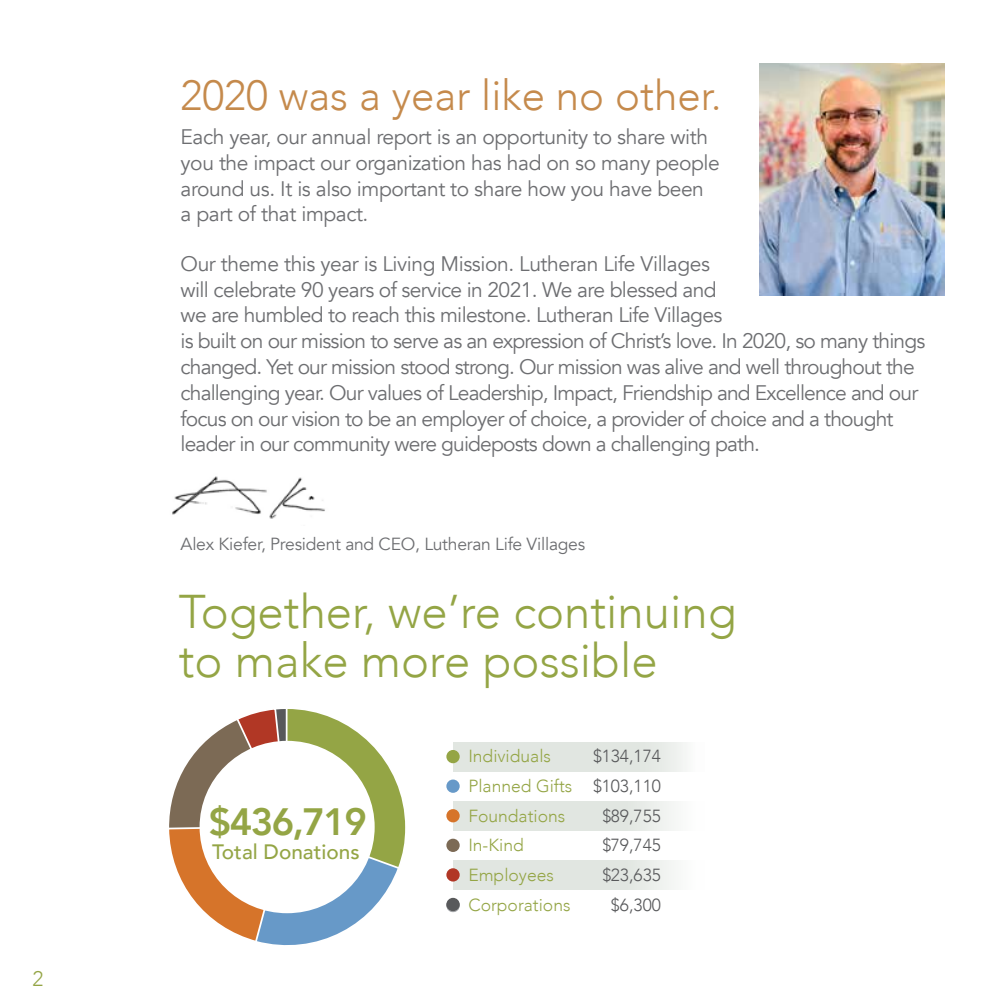
<style>
.page{position:relative;width:1008px;height:1008px;background:#fff}
.page>*{position:absolute;margin:0;border:0;box-sizing:border-box;transform-origin:0 0}
.t1{font:300 47.25px/49px "Avenir";color:#94a545}
.t2{font:300 42px "Avenir";color:#c58a4c}
.t3{font:800 37.98px "Avenir";letter-spacing:-.04em;color:#94a545}
.t4{font:21px/25.7px "Avenir";letter-spacing:-.04em;color:#6d6e71}
.t5{font:21px/25.7px "Avenir";letter-spacing:-.02em;color:#6d6e71}
.t6{font:300 21px "Avenir";color:#94a545}
.t7{font:500 20.82px "Avenir";color:#94a545}
.t8{font:300 17.5px/29.8px "Avenir";color:#94a545;text-align:justify}
.t9{font:17.5px "Avenir";letter-spacing:-.015em;color:#6d6e71}
.t10{font:300 17.5px "Avenir";color:#58595b}
.s1{color:#58595b}
</style>
<div class="page">
<svg style="left:169px;top:709px;width:237px;height:237px"></svg>
<img style="left:172px;top:476px;width:153px;height:43px">
<img style="left:760px;top:63px;width:185px;height:233px">
<div style="left:200px;top:741px;width:175px;height:172px;background:#fff;border-radius:50%"></div>
<div style="left:453px;top:742px;width:252px;height:29px;background:#e1e6e1"></div>
<div style="left:453px;top:801px;width:252px;height:30px;background:linear-gradient(to right,#dae0da,#f2f4f2)"></div>
<div style="left:453px;top:861px;width:252px;height:29px;background:linear-gradient(to right,#dae0da,#f2f4f2)"></div>
<svg style="left:446px;top:899px;width:14px;height:13px"></svg>
<div style="left:446px;top:750px;width:14px;height:13px;background:#94a545;border-radius:50%"></div>
<div style="left:446px;top:780px;width:14px;height:13px;background:#6799c8;border-radius:50%"></div>
<div style="left:446px;top:809px;width:14px;height:13px;background:#d6742a;border-radius:50%"></div>
<div style="left:446px;top:839px;width:14px;height:13px;background:#7c6a55;border-radius:50%"></div>
<div style="left:446px;top:868px;width:14px;height:14px;background:#b13725;border-radius:50%"></div>
<div style="left:446px;top:898px;width:14px;height:13px;background:#58595b;border-radius:50%"></div>
<p class="t6" style="left:33px;top:966px;width:12px">2</p>
<h2 class="t2" style="left:181px;top:71px;width:543px">2020 was a year like no other.</h2>
<p class="t5" style="left:181px;top:124px;width:541px">Each year, our annual report is an opportunity to share with you the impact our organization has had on so many people around us. It is also important to share how you have been a part of that impact.</p>
<p class="t4" style="left:181px;top:251px;width:746px">Our theme this year is Living Mission. Lutheran Life Villages<br>will celebrate 90 years of service in 2021. We are blessed and<br>we are humbled to reach this milestone. Lutheran Life Villages<br>is built on our mission to serve as an expression of Christ’s love. In 2020, so many things changed. Yet our mission stood strong. Our mission was alive and well throughout the challenging year. Our values of Leadership, Impact, Friendship and Excellence and our focus on our vision to be an employer of choice, a provider of choice and a thought leader in our community were guideposts down a challenging path.</p>
<p class="t9" style="left:181px;top:534px;width:406px">Alex Kiefer, President and CEO, Lutheran Life Villages</p>
<h1 class="t1" style="left:179px;top:587px;width:559px">Together, we’re continuing to make more possible</h1>
<h3 class="t3" style="left:209px;top:793px;width:160px">$436,719</h3>
<p class="t7" style="left:212px;top:834px;width:149px">Total Donations</p>
<p class="t8" style="left:468px;top:741px;width:194px;text-indent:125px"><span class="s1">$134,174<br></span>Planned Gifts <span class="s1">$103,110<br></span>Foundations</p>
<p class="t8" style="left:468px;top:741px;width:84px">Individuals</p>
<p class="t10" style="left:602px;top:805px;width:60px">$89,755</p>
<p class="t8" style="left:468px;top:831px;width:57px">In-Kind</p>
<p class="t10" style="left:602px;top:835px;width:60px">$79,745</p>
<p class="t8" style="left:468px;top:860px;width:87px">Employees</p>
<p class="t10" style="left:602px;top:865px;width:60px">$23,635</p>
<p class="t8" style="left:468px;top:890px;width:104px">Corporations</p>
<p class="t10" style="left:611px;top:895px;width:52px">$6,300</p>
</div>
